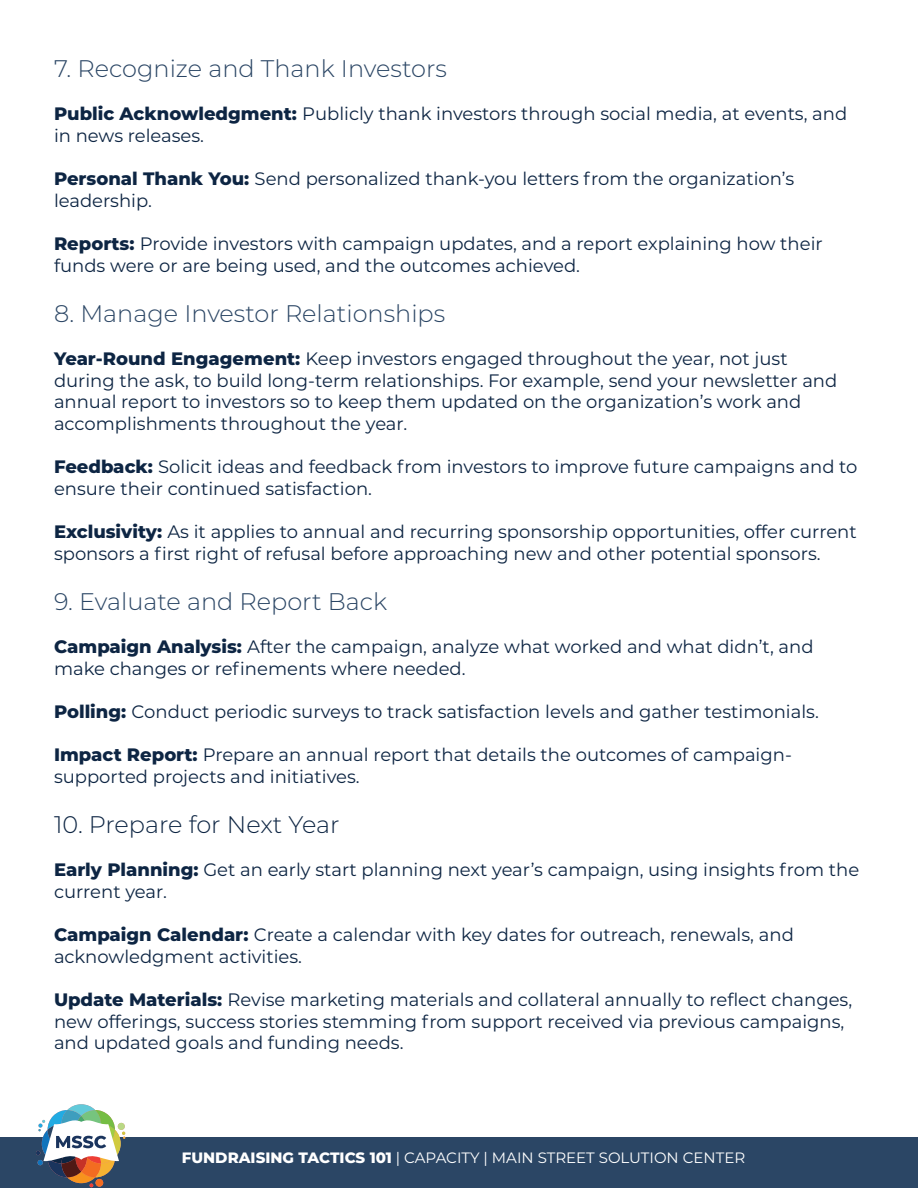
<style>
.page{position:relative;width:918px;height:1188px;background:#fff}
.page>*{position:absolute;margin:0;border:0;box-sizing:border-box;transform-origin:0 0}
.t1{font:300 24px "Montserrat";color:#2b4665}
.t2{font:300 24px "Montserrat";color:#0d2543}
.t3{font:18px/21.6px "Montserrat";color:#0d2543}
.t4{font:15px "Montserrat";color:#fff}
.s1{font-weight:800}
</style>
<div class="page">
<div style="left:0;top:1137px;width:918px;height:50px;background:#2b4665"></div>
<img style="left:36px;top:1104px;width:89px;height:83px">
<p class="t1" style="left:54px;top:52px;width:394px">7. Recognize and Thank Investors</p>
<p class="t3" style="left:54px;top:103px;width:795px"><span class="s1">Public Acknowledgment:</span> Publicly thank investors through social media, at events, and in news releases.</p>
<p class="t3" style="left:54px;top:167px;width:742px"><span class="s1">Personal Thank You:</span> Send personalized thank-you letters from the organization’s leadership.</p>
<p class="t3" style="left:54px;top:232px;width:770px"><span class="s1">Reports:</span> Provide investors with campaign updates, and a report explaining how their funds were or are being used, and the outcomes achieved.</p>
<p class="t1" style="left:54px;top:297px;width:393px">8. Manage Investor Relationships</p>
<p class="t3" style="left:54px;top:347px;width:785px"><span class="s1">Year-Round Engagement:</span> Keep investors engaged throughout the year, not just during the ask, to build long-term relationships. For example, send your newsletter and annual report to investors so to keep them updated on the organization’s work and accomplishments throughout the year.</p>
<p class="t3" style="left:54px;top:455px;width:805px"><span class="s1">Feedback:</span> Solicit ideas and feedback from investors to improve future campaigns and to ensure their continued satisfaction.</p>
<p class="t3" style="left:54px;top:520px;width:804px"><span class="s1">Exclusivity:</span> As it applies to annual and recurring sponsorship opportunities, offer current sponsors a first right of refusal before approaching new and other potential sponsors.</p>
<p class="t1" style="left:54px;top:585px;width:335px">9. Evaluate and Report Back</p>
<p class="t3" style="left:54px;top:635px;width:761px"><span class="s1">Campaign Analysis:</span> After the campaign, analyze what worked and what didn’t, and make changes or refinements where needed.</p>
<p class="t3" style="left:54px;top:700px;width:766px"><span class="s1">Polling:</span> Conduct periodic surveys to track satisfaction levels and gather testimonials.</p>
<p class="t3" style="left:54px;top:743px;width:739px"><span class="s1">Impact Report:</span> Prepare an annual report that details the outcomes of campaign&shy;supported projects and initiatives.</p>
<p class="t2" style="left:54px;top:808px;width:287px">10. Prepare for Next Year</p>
<p class="t3" style="left:54px;top:859px;width:807px"><span class="s1">Early Planning:</span> Get an early start planning next year’s campaign, using insights from the current year.</p>
<p class="t3" style="left:54px;top:923px;width:741px"><span class="s1">Campaign Calendar:</span> Create a calendar with key dates for outreach, renewals, and acknowledgment activities.</p>
<p class="t3" style="left:54px;top:988px;width:800px"><span class="s1">Update Materials:</span> Revise marketing materials and collateral annually to reflect changes, new offerings, success stories stemming from support received via previous campaigns, and updated goals and funding needs.</p>
<p class="t4" style="left:182px;top:1148px;width:565px"><span class="s1">FUNDRAISING TACTICS 101</span> | CAPACITY | MAIN STREET SOLUTION CENTER</p>
</div>
